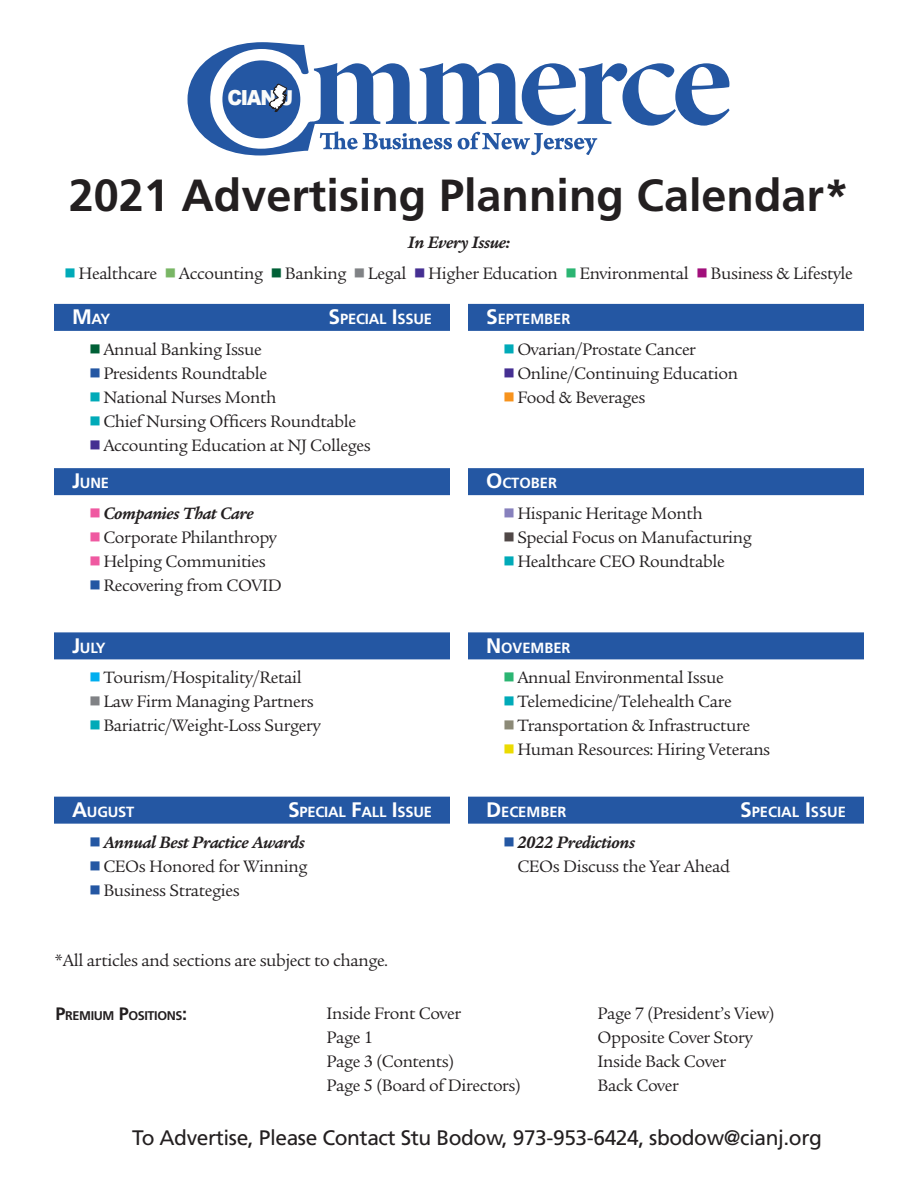
<style>
.page{position:relative;width:918px;height:1188px;background:#fff}
.page>*{position:absolute;margin:0;border:0;box-sizing:border-box;transform-origin:0 0}
.t1{font:153.3px "Hoefler Text";color:#2457a3;scale:1.23 1}
.t2{font:700 45px "Frutiger LT Std";color:#231f20}
.t3{font:21px "Frutiger LT Std";letter-spacing:-.02em;color:#231f20}
.t4{font:900 20.85px "Arial";color:#fafbfa;scale:.91 1}
.t5{font:18px/24px "Legacy Serif Std";letter-spacing:-.02em;color:#231f20}
.t6{font:700 14.7px "Frutiger LT Std";color:#fff}
.t7{font:700 12.6px "Frutiger LT Std";letter-spacing:-.03em;color:#231f20}
.s1{font-weight:700;font-style:italic}
.s2{font-family:"Universal Std Newswith Comm Pi";color:#00aab8}
.s3{font-family:"Universal Std Newswith Comm Pi";color:#79b665}
.s4{font-family:"Universal Std Newswith Comm Pi";color:#006036}
.s5{font-family:"Universal Std Newswith Comm Pi";color:#808285}
.s6{font-family:"Universal Std Newswith Comm Pi";color:#452f92}
.s7{font-family:"Universal Std Newswith Comm Pi";color:#2bb572}
.s8{font-family:"Universal Std Newswith Comm Pi";color:#a10f7b}
.s9{font-size:21px}
.s10{font-family:"Universal Std Newswith Comm Pi";color:#2457a3}
.s11{font-family:"Universal Std Newswith Comm Pi";color:#ef59a1}
.s12{font-family:"Universal Std Newswith Comm Pi";color:#00aeef}
.s13{font-family:"Universal Std Newswith Comm Pi";color:#f7931d}
.s14{font-family:"Universal Std Newswith Comm Pi";color:#8781bd}
.s15{font-family:"Universal Std Newswith Comm Pi";color:#504847}
.s16{font-family:"Universal Std Newswith Comm Pi";color:#8c8a77}
.s17{font-family:"Universal Std Newswith Comm Pi";color:#ebdb01}
.s18{font-size:18px}
</style>
<div class="page">
<div style="left:54px;top:304px;width:396px;height:27px;background:#2457a3"></div>
<div style="left:54px;top:468px;width:396px;height:27px;background:#2457a3"></div>
<div style="left:54px;top:632px;width:396px;height:27px;background:#2457a3"></div>
<div style="left:54px;top:797px;width:396px;height:27px;background:#2457a3"></div>
<div style="left:468px;top:304px;width:396px;height:27px;background:#2457a3"></div>
<div style="left:468px;top:468px;width:396px;height:27px;background:#2457a3"></div>
<div style="left:468px;top:632px;width:396px;height:27px;background:#2457a3"></div>
<div style="left:468px;top:797px;width:396px;height:27px;background:#2457a3"></div>
<svg style="left:187px;top:42px;width:543px;height:114px"></svg>
<h1 class="t1" style="left:180px;top:9px;width:114px">C</h1>
<p class="t4" style="left:227px;top:83px;width:55px">CIAN</p>
<h2 class="t2" style="left:69px;top:169px;width:782px">2021 Advertising Planning Calendar*</h2>
<p class="t5" style="left:65px;top:227px;width:789px;line-height:30.8px;text-align:center"><span class="s1">In Every Issue:<br></span><span class="s2">◾</span> Healthcare <span class="s3">◾</span> Accounting <span class="s4">◾</span> Banking <span class="s5">◾</span> Legal <span class="s6">◾</span> Higher Education <span class="s7">◾</span> Environmental <span class="s8">◾</span> Business &amp; Lifestyle</p>
<p class="t6" style="left:72px;top:310px;width:40px"><span class="s9">M</span> AY</p>
<p class="t6" style="left:329px;top:310px;width:105px"><span class="s9">S</span>PECIAL <span class="s9">I</span> SSUE</p>
<p class="t5" style="left:90px;top:337px;width:282px"><span class="s4">◾</span> Annual Banking Issue<br><span class="s10">◾</span> Presidents Roundtable<br><span class="s2">◾</span> National Nurses Month<br><span class="s2">◾</span> Chief Nursing Officers Roundtable <span class="s6">◾</span> Accounting Education at NJ Colleges</p>
<p class="t6" style="left:72px;top:475px;width:38px"><span class="s9">J</span>UNE</p>
<p class="t5" style="left:90px;top:502px;width:193px"><span class="s11">◾</span> <span class="s1">Companies That Care<br></span><span class="s11">◾</span> Corporate Philanthropy <span class="s11">◾</span> Helping Communities<br><span class="s10">◾</span> Recovering from COVID</p>
<p class="t6" style="left:72px;top:639px;width:35px"><span class="s9">J</span>ULY</p>
<p class="t5" style="left:90px;top:666px;width:232px"><span class="s12">◾</span> Tourism/Hospitality/Retail<br><span class="s5">◾</span> Law Firm Managing Partners <span class="s2">◾</span> Bariatric/Weight-Loss Surgery</p>
<p class="t6" style="left:72px;top:803px;width:64px"><span class="s9">A</span>UGUST</p>
<p class="t6" style="left:288px;top:803px;width:145px"><span class="s9">S</span> PECIAL <span class="s9">F</span>ALL <span class="s9">I</span> SSUE</p>
<p class="t5" style="left:90px;top:830px;width:219px"><span class="s10">◾</span> <span class="s1">Annual Best Practice Awards </span><span class="s10">◾</span> CEOs Honored for Winning <span class="s10">◾</span> Business Strategies</p>
<p class="t5" style="left:54px;top:949px;width:336px">*All articles and sections are subject to change.</p>
<p class="t6" style="left:486px;top:310px;width:86px"><span class="s9">S</span>EPTEMBER</p>
<p class="t5" style="left:504px;top:337px;width:236px"><span class="s2">◾</span> Ovarian/Prostate Cancer<br><span class="s6">◾</span> Online/Continuing Education <span class="s13">◾</span> Food &amp; Beverages</p>
<p class="t6" style="left:486px;top:475px;width:73px"><span class="s9">O</span>CTOBER</p>
<p class="t5" style="left:504px;top:502px;width:249px"><span class="s14">◾</span> Hispanic Heritage Month<br><span class="s15">◾</span> Special Focus on Manufacturing <span class="s2">◾</span> Healthcare CEO Roundtable</p>
<p class="t6" style="left:486px;top:639px;width:86px"><span class="s9">N</span>OVEMBER</p>
<p class="t5" style="left:504px;top:666px;width:268px"><span class="s7">◾</span> Annual Environmental Issue<br><span class="s2">◾</span> Telemedicine/Telehealth Care<br><span class="s16">◾</span> Transportation &amp; Infrastructure<br><span class="s17">◾</span> Human Resources: Hiring Veterans</p>
<p class="t6" style="left:486px;top:803px;width:82px"><span class="s9">D</span>ECEMBER</p>
<p class="t6" style="left:740px;top:803px;width:107px"><span class="s9">S</span>PECIAL <span class="s9">I</span> SSUE</p>
<p class="t5" style="left:517px;top:830px;width:214px;text-indent:-13px"><span class="s10">◾</span> <span class="s1">2022 Predictions<br></span>CEOs Discuss the Year Ahead</p>
<p class="t7" style="left:56px;top:1008px;width:133px"><span class="s18">P</span>REMIUM <span class="s18">P</span>OSITIONS<span class="s18">:</span></p>
<p class="t5" style="left:327px;top:1002px;width:196px">Inside Front Cover<br>Page 1<br>Page 3 (Contents)<br>Page 5 (Board of Directors)</p>
<p class="t5" style="left:598px;top:1002px;width:178px">Page 7 (President’s View)<br>Opposite Cover Story<br>Inside Back Cover<br>Back Cover</p>
<p class="t3" style="left:132px;top:1126px;width:691px">To Advertise, Please Contact Stu Bodow, 973-953-6424, sbodow@cianj.org</p>
</div>
